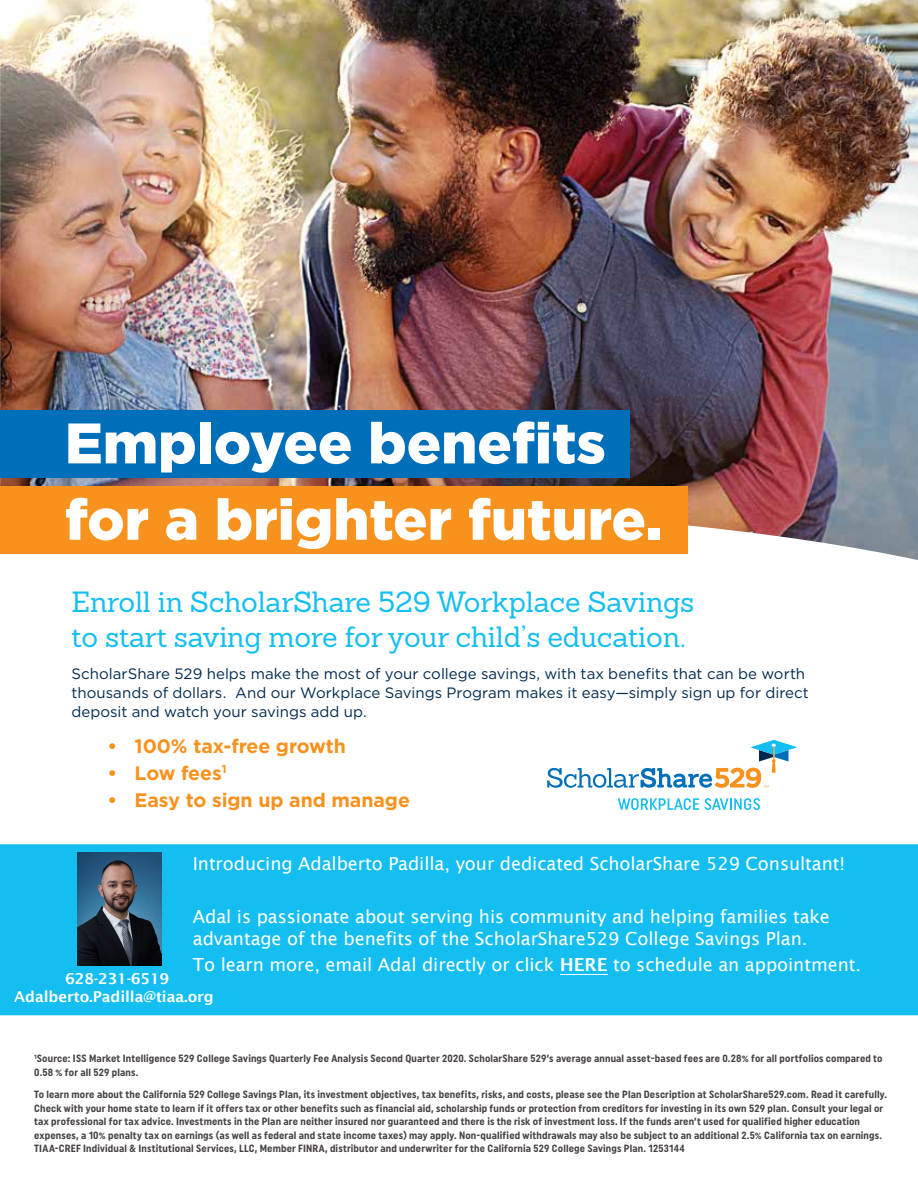
<style>
.page{position:relative;width:918px;height:1188px;background:#fff}
.page>*{position:absolute;margin:0;border:0;box-sizing:border-box;transform-origin:0 0}
.t1{font:900 57px/76.3px "Gotham";color:#fff}
.t2{font:28.5px/34.5px "Sanchez";letter-spacing:-.005em;color:#15bef0}
.t3{font:700 19.5px "Gotham";letter-spacing:-.005em;color:#f7921e}
.t4{font:18px/21.6px "Lucida Sans";letter-spacing:-.005em;color:#fff}
.t5{font:15px/18.8px "Gotham HTF";color:#002a4e}
.t6{font:600 15px/18px "Lucida Sans";letter-spacing:-.005em;color:#fff;text-align:center}
.t7{font:700 10.5px/13.5px "Uniform Condensed";letter-spacing:.015em;color:#454140}
.s1{font-weight:600}
</style>
<div class="page">
<img style="left:0;top:0;width:918px;height:560px">
<div style="left:0;top:410px;width:630px;height:67px;background:#006fb9"></div>
<div style="left:0;top:486px;width:688px;height:67px;background:#f7921e"></div>
<svg style="left:547px;top:740px;width:250px;height:48px"></svg>
<svg style="left:618px;top:798px;width:142px;height:12px"></svg>
<div style="left:0;top:844px;width:918px;height:171px;background:#15bef0"></div>
<hr style="left:560px;top:974px;width:48px;height:1px;background:#fff">
<img style="left:77px;top:852px;width:84px;height:114px">
<h1 class="t1" style="left:65px;top:404px;width:599px">Employee benefits for a brighter future.</h1>
<h2 class="t2" style="left:72px;top:585px;width:624px">Enroll in ScholarShare 529 Workplace Savings to start saving more for your child’s education.</h2>
<h3 class="t5" style="left:72px;top:664px;width:739px">ScholarShare 529 helps make the most of your college savings, with tax benefits that can be worth thousands of dollars. And our Workplace Savings Program makes it easy—simply sign up for direct deposit and watch your savings add up.</h3>
<h3 class="t3" style="left:108px;top:734px;width:240px">• 100% tax-free growth</h3>
<h3 class="t3" style="left:108px;top:761px;width:120px">• Low fees<sup>1</sup></h3>
<h3 class="t3" style="left:108px;top:788px;width:304px">• Easy to sign up and manage</h3>
<h3 class="t4" style="left:193px;top:853px;width:654px">Introducing Adalberto Padilla, your dedicated ScholarShare 529 Consultant!</h3>
<h3 class="t4" style="left:193px;top:906px;width:639px">Adal is passionate about serving his community and helping families take advantage of the benefits of the ScholarShare529 College Savings Plan.</h3>
<h3 class="t4" style="left:193px;top:954px;width:670px">To learn more, email Adal directly or click <span class="s1">HERE</span> to schedule an appointment.</h3>
<h3 class="t6" style="left:14px;top:970px;width:201px">628-231-6519<br>Adalberto.Padilla@tiaa.org</h3>
<p class="t7" style="left:34px;top:1052px;width:850px"><sup>1</sup>Source: ISS Market Intelligence 529 College Savings Quarterly Fee Analysis Second Quarter 2020. ScholarShare 529’s average annual asset-based fees are 0.28% for all portfolios compared to<br>0.58 % for all 529 plans.</p>
<p class="t7" style="left:34px;top:1088px;width:854px">To learn more about the California 529 College Savings Plan, its investment objectives, tax benefits, risks, and costs, please see the Plan Description at ScholarShare529.com. Read it carefully.<br>Check with your home state to learn if it offers tax or other benefits such as financial aid, scholarship funds or protection from creditors for investing in its own 529 plan. Consult your legal or tax professional for tax advice. Investments in the Plan are neither insured nor guaranteed and there is the risk of investment loss. If the funds aren’t used for qualified higher education expenses, a 10% penalty tax on earnings (as well as federal and state income taxes) may apply. Non-qualified withdrawals may also be subject to an additional 2.5% California tax on earnings.<br>TIAA-CREF Individual &amp; Institutional Services, LLC, Member FINRA, distributor and underwriter for the California 529 College Savings Plan. 1253144</p>
</div>
